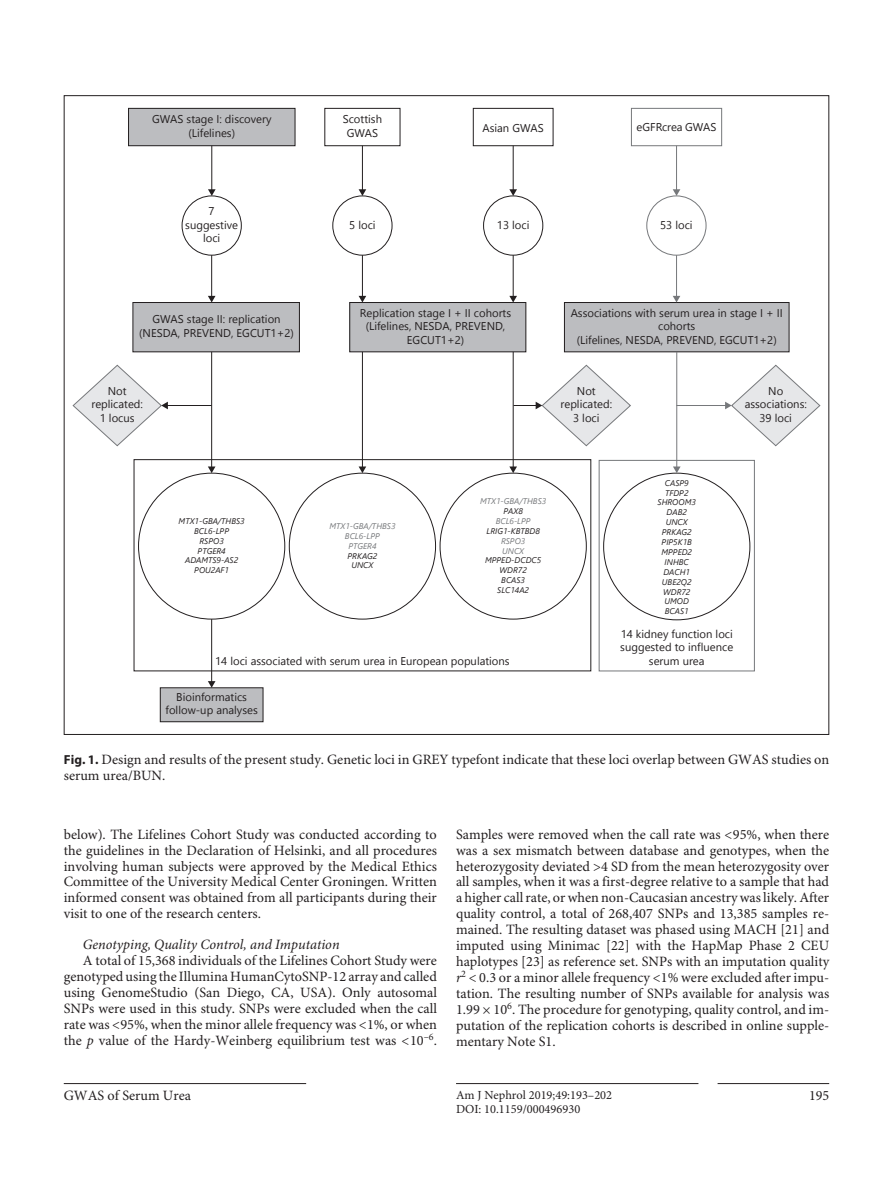
<style>
.page{position:relative;width:893px;height:1191px;background:#fff}
.page>*{position:absolute;margin:0;border:0;box-sizing:border-box;transform-origin:0 0}
.t1{font:14.25px/15.9px "Minion Pro";color:#231f20;text-align:justify}
.t2{font:italic 14.25px "Minion Pro";color:#231f20}
.t3{font:12.3px "Minion Pro";color:#231f20}
.t4{font:11.25px/13.5px "Segoe UI";color:#231f20;text-align:center}
.t5{font:italic 8.25px/9.9px "Segoe UI";color:#231f20;text-align:center}
.t6{font:italic 8.25px/9.9px "Segoe UI";color:#76787b;text-align:center}
.s1{font-family:"Myriad Pro";font-weight:700;font-size:13.2px}
.s2{font-style:italic}
</style>
<div class="page">
<hr style="left:718px;top:1083px;width:111px;height:1px;background:#231f20">
<hr style="left:456px;top:1083px;width:242px;height:1px;background:#231f20">
<hr style="left:64px;top:1083px;width:242px;height:1px;background:#231f20">
<hr style="left:211px;top:253px;width:1px;height:44px;background:#231f20">
<svg style="left:208px;top:296px;width:7px;height:6px"></svg>
<div style="left:129px;top:108px;width:166px;height:38px;background:#bcbdc0"></div>
<div style="left:128px;top:108px;width:167px;height:38px;border:1px solid #231f20"></div>
<div style="left:133px;top:302px;width:166px;height:50px;background:#bcbdc0"></div>
<div style="left:132px;top:302px;width:168px;height:50px;border:1px solid #231f20"></div>
<div style="left:160px;top:688px;width:103px;height:33px;background:#bcbdc0"></div>
<div style="left:160px;top:687px;width:103px;height:35px;border:1px solid #231f20"></div>
<div style="left:350px;top:302px;width:176px;height:50px;background:#bcbdc0"></div>
<div style="left:349px;top:302px;width:177px;height:50px;border:1px solid #231f20"></div>
<div style="left:564px;top:302px;width:225px;height:50px;background:#bcbdc0"></div>
<div style="left:564px;top:302px;width:225px;height:50px;border:1px solid #231f20"></div>
<div style="left:324px;top:108px;width:76px;height:38px;border:1px solid #231f20"></div>
<div style="left:473px;top:108px;width:80px;height:38px;border:1px solid #231f20"></div>
<div style="left:631px;top:108px;width:91px;height:38px;border:1px solid #76787b"></div>
<div style="left:134px;top:459px;width:457px;height:212px;border:1px solid #231f20"></div>
<div style="left:599px;top:460px;width:156px;height:211px;border:1px solid #76787b"></div>
<div style="left:182px;top:196px;width:59px;height:59px;background:#fff;border-radius:50%"></div>
<div style="left:182px;top:195px;width:60px;height:61px;border:1px solid #231f20;border-radius:50%"></div>
<div style="left:332px;top:195px;width:60px;height:61px;border:1px solid #231f20;border-radius:50%"></div>
<div style="left:483px;top:195px;width:60px;height:61px;border:1px solid #231f20;border-radius:50%"></div>
<div style="left:646px;top:195px;width:60px;height:61px;border:1px solid #76787b;border-radius:50%"></div>
<hr style="left:211px;top:146px;width:1px;height:44px;background:#231f20">
<svg style="left:208px;top:189px;width:8px;height:7px"></svg>
<hr style="left:362px;top:146px;width:1px;height:44px;background:#231f20">
<svg style="left:359px;top:189px;width:7px;height:7px"></svg>
<hr style="left:513px;top:146px;width:1px;height:44px;background:#231f20">
<svg style="left:509px;top:189px;width:8px;height:7px"></svg>
<hr style="left:676px;top:146px;width:1px;height:44px;background:#76787b">
<svg style="left:673px;top:189px;width:7px;height:7px"></svg>
<hr style="left:513px;top:255px;width:1px;height:42px;background:#231f20">
<svg style="left:509px;top:296px;width:8px;height:6px"></svg>
<hr style="left:676px;top:255px;width:1px;height:42px;background:#76787b">
<svg style="left:673px;top:296px;width:7px;height:6px"></svg>
<hr style="left:362px;top:255px;width:1px;height:42px;background:#231f20">
<svg style="left:359px;top:296px;width:7px;height:6px"></svg>
<hr style="left:211px;top:352px;width:1px;height:115px;background:#231f20">
<svg style="left:208px;top:466px;width:7px;height:7px"></svg>
<hr style="left:362px;top:352px;width:1px;height:115px;background:#231f20">
<svg style="left:359px;top:466px;width:7px;height:7px"></svg>
<hr style="left:513px;top:352px;width:1px;height:115px;background:#231f20">
<svg style="left:509px;top:466px;width:8px;height:7px"></svg>
<hr style="left:676px;top:352px;width:1px;height:115px;background:#76787b">
<svg style="left:673px;top:466px;width:8px;height:7px"></svg>
<hr style="left:167px;top:405px;width:45px;height:1px;background:#231f20">
<svg style="left:73px;top:364px;width:95px;height:83px"></svg>
<svg style="left:513px;top:364px;width:118px;height:83px"></svg>
<hr style="left:676px;top:405px;width:50px;height:1px;background:#76787b">
<svg style="left:725px;top:364px;width:95px;height:83px"></svg>
<hr style="left:211px;top:619px;width:1px;height:63px;background:#231f20">
<svg style="left:208px;top:681px;width:7px;height:7px"></svg>
<p class="t4" style="left:152px;top:112px;width:121px">GWAS stage I: discovery (Lifelines)</p>
<p class="t4" style="left:185px;top:204px;width:54px">7 suggestive loci</p>
<p class="t4" style="left:343px;top:112px;width:41px">Scottish<br>GWAS</p>
<p class="t4" style="left:482px;top:120px;width:63px">Asian GWAS</p>
<p class="t4" style="left:637px;top:120px;width:81px">eGFRcrea GWAS</p>
<p class="t4" style="left:349px;top:217px;width:28px">5 loci</p>
<p class="t4" style="left:497px;top:217px;width:34px">13 loci</p>
<p class="t4" style="left:660px;top:217px;width:34px">53 loci</p>
<p class="t4" style="left:139px;top:312px;width:156px">GWAS stage II: replication (NESDA, PREVEND, EGCUT1+2)</p>
<p class="t4" style="left:360px;top:305px;width:153px">Replication stage I + II cohorts (Lifelines, NESDA, PREVEND,<br>EGCUT1+2)</p>
<p class="t4" style="left:571px;top:305px;width:214px">Associations with serum urea in stage I + II cohorts<br>(Lifelines, NESDA, PREVEND, EGCUT1+2)</p>
<p class="t4" style="left:91px;top:384px;width:53px">Not replicated:<br>1 locus</p>
<p class="t4" style="left:561px;top:384px;width:53px">Not replicated:<br>3 loci</p>
<p class="t4" style="left:745px;top:384px;width:64px">No associations:<br>39 loci</p>
<p class="t5" style="left:179px;top:515px;width:68px">MTX1-GBA/THBS3<br>BCL6-LPP<br>RSPO3<br>PTGER4<br>ADAMTS9-AS2<br>POU2AF1</p>
<p class="t6" style="left:329px;top:520px;width:68px">MTX1-GBA/THBS3<br>BCL6-LPP<br>PTGER4</p>
<p class="t5" style="left:347px;top:550px;width:31px">PRKAG2<br>UNCX</p>
<p class="t6" style="left:480px;top:496px;width:68px">MTX1-GBA/THBS3</p>
<p class="t5" style="left:503px;top:506px;width:21px">PAX8</p>
<p class="t6" style="left:496px;top:515px;width:36px">BCL6-LPP</p>
<p class="t5" style="left:486px;top:525px;width:55px">LRIG1-KBTBD8</p>
<p class="t6" style="left:501px;top:535px;width:26px;text-align:left">RSPO3<br>UNCX</p>
<p class="t5" style="left:485px;top:555px;width:58px">MPPED-DCDC5<br>WDR72<br>BCAS3<br>SLC14A2</p>
<p class="t4" style="left:215px;top:653px;width:296px">14 loci associated with serum urea in European populations</p>
<p class="t4" style="left:166px;top:690px;width:94px">Bioinformatics follow-up analyses</p>
<p class="t5" style="left:658px;top:477px;width:40px">CASP9<br>TFDP2<br>SHROOM3<br>DAB2<br>UNCX<br>PRKAG2<br>PIP5K1B<br>MPPED2<br>INHBC<br>DACH1<br>UBE2Q2<br>WDR72<br>UMOD<br>BCAS1</p>
<p class="t4" style="left:620px;top:626px;width:114px">14 kidney function loci suggested to influence serum urea</p>
<p class="t1" style="left:64px;top:752px;width:767px"><span class="s1">Fig. 1.</span> Design and results of the present study. Genetic loci in GREY typefont indicate that these loci overlap between GWAS studies on serum urea/BUN.</p>
<p class="t1" style="left:64px;top:826px;width:375px">below). The Lifelines Cohort Study was conducted according to the guidelines in the Declaration of Helsinki, and all procedures involving human subjects were approved by the Medical Ethics Committee of the University Medical Center Groningen. Written informed consent was obtained from all participants during their visit to one of the research centers.</p>
<p class="t2" style="left:83px;top:936px;width:258px">Genotyping, Quality Control, and Imputation</p>
<p class="t1" style="left:64px;top:953px;width:375px;text-indent:19px">A total of 15,368 individuals of the Lifelines Cohort Study were genotyped using the Illumina HumanCytoSNP-12 array and called using GenomeStudio (San Diego, CA, USA). Only autosomal SNPs were used in this study. SNPs were excluded when the call rate was &lt;95%, when the minor allele frequency was &lt;1%, or when the <span class="s2">p</span> value of the Hardy-Weinberg equilibrium test was &lt;10<sup>–6</sup>.</p>
<p class="t1" style="left:456px;top:826px;width:375px">Samples were removed when the call rate was &lt;95%, when there was a sex mismatch between database and genotypes, when the heterozygosity deviated &gt;4 SD from the mean heterozygosity over all samples, when it was a first-degree relative to a sample that had a higher call rate, or when non-Caucasian ancestry was likely. After quality control, a total of 268,407 SNPs and 13,385 samples re&shy;mained. The resulting dataset was phased using MACH [21] and imputed using Minimac [22] with the HapMap Phase 2 CEU haplotypes [23] as reference set. SNPs with an imputation quality <span class="s2">r</span><sup>2</sup> &lt; 0.3 or a minor allele frequency &lt;1% were excluded after impu&shy;tation. The resulting number of SNPs available for analysis was 1.99 × 10<sup>6</sup>. The procedure for genotyping, quality control, and im&shy;putation of the replication cohorts is described in online supple&shy;mentary Note S1.</p>
<p class="t1" style="left:64px;top:1088px;width:129px">GWAS of Serum Urea</p>
<p class="t3" style="left:456px;top:1087px;width:158px">Am J Nephrol 2019;49:193–202</p>
<p class="t1" style="left:809px;top:1088px;width:22px">195</p>
<p class="t3" style="left:456px;top:1101px;width:126px">DOI: 10.1159/000496930</p>
</div>
